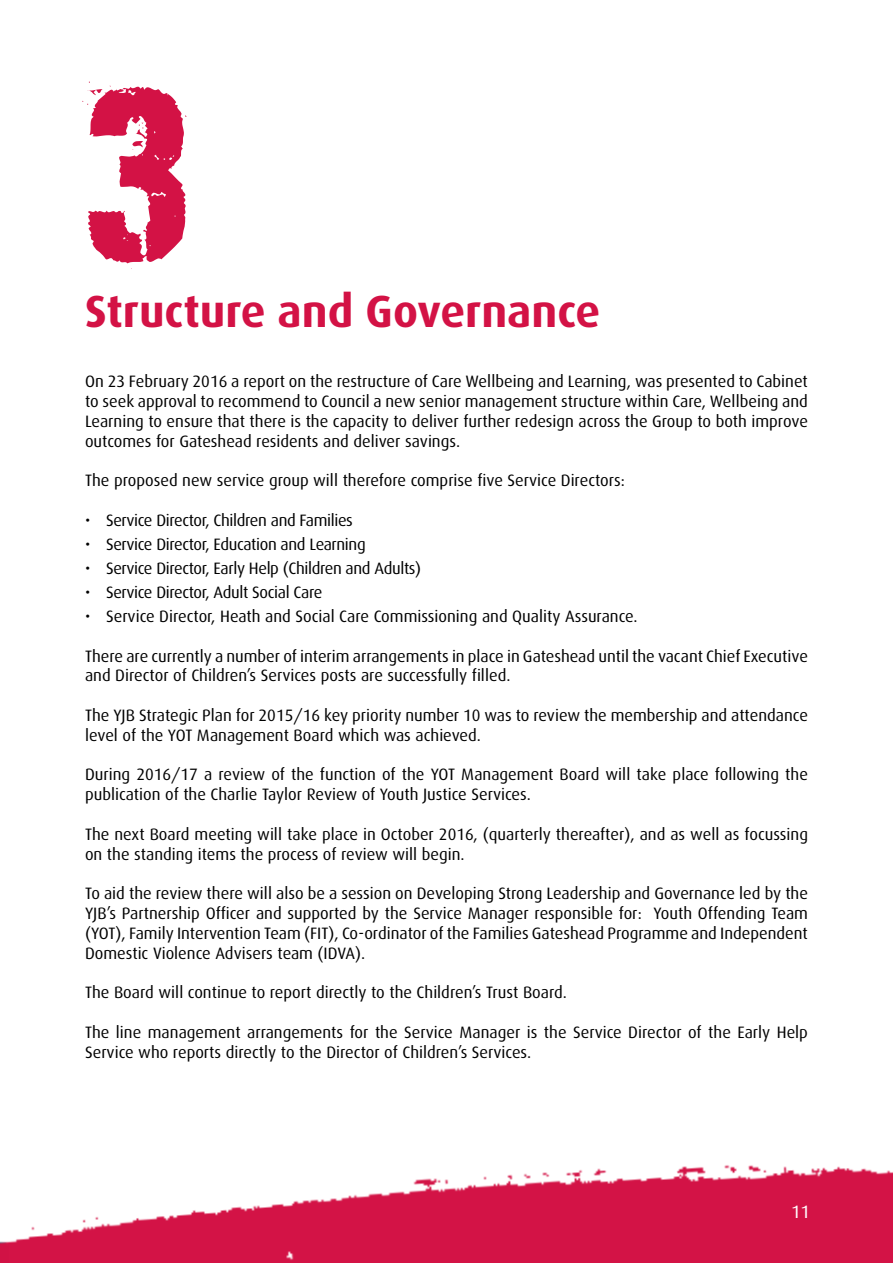
<style>
.page{position:relative;width:893px;height:1263px;background:#fff}
.page>*{position:absolute;margin:0;border:0;box-sizing:border-box;transform-origin:0 0}
.t1{font:240px "Dub Tone";color:#d31245}
.t2{font:700 45px "Dax";color:#d31245}
.t3{font:18px "Dax";color:#fff}
.t4{font:16.5px/19.8px "Dax";color:#000}
.t5{font:16.5px "Dax";letter-spacing:-.02em;color:#000}
</style>
<div class="page">
<img style="left:0;top:1165px;width:893px;height:98px">
<h1 class="t1" style="left:85px;top:52px;width:108px">3</h1>
<h2 class="t2" style="left:85px;top:286px;width:517px">Structure and Governance</h2>
<p class="t4" style="left:85px;top:372px;width:724px;text-align:justify">On 23 February 2016 a report on the restructure of Care Wellbeing and Learning, was presented to Cabinet to seek approval to recommend to Council a new senior management structure within Care, Wellbeing and Learning to ensure that there is the capacity to deliver further redesign across the Group to both improve outcomes for Gateshead residents and deliver savings.</p>
<p class="t4" style="left:85px;top:471px;width:541px">The proposed new service group will therefore comprise five Service Directors:</p>
<p class="t5" style="left:85px;top:511px;width:269px">• Service Director, Children and Families</p>
<p class="t5" style="left:85px;top:535px;width:282px">• Service Director, Education and Learning</p>
<p class="t5" style="left:85px;top:559px;width:338px">• Service Director, Early Help (Children and Adults)</p>
<p class="t5" style="left:85px;top:583px;width:239px">• Service Director, Adult Social Care</p>
<p class="t4" style="left:85px;top:607px;width:554px">• Service Director, Heath and Social Care Commissioning and Quality Assurance.</p>
<p class="t4" style="left:85px;top:646px;width:724px">There are currently a number of interim arrangements in place in Gateshead until the vacant Chief Executive and Director of Children’s Services posts are successfully filled.</p>
<p class="t4" style="left:85px;top:706px;width:724px">The YJB Strategic Plan for 2015/16 key priority number 10 was to review the membership and attendance level of the YOT Management Board which was achieved.</p>
<p class="t4" style="left:85px;top:765px;width:724px">During 2016/17 a review of the function of the YOT Management Board will take place following the publication of the Charlie Taylor Review of Youth Justice Services.</p>
<p class="t4" style="left:85px;top:824px;width:724px">The next Board meeting will take place in October 2016, (quarterly thereafter), and as well as focussing on the standing items the process of review will begin.</p>
<p class="t4" style="left:85px;top:884px;width:724px;text-align:justify">To aid the review there will also be a session on Developing Strong Leadership and Governance led by the YJB’s Partnership Officer and supported by the Service Manager responsible for: Youth Offending Team (YOT), Family Intervention Team (FIT), Co-ordinator of the Families Gateshead Programme and Independent Domestic Violence Advisers team (IDVA).</p>
<p class="t4" style="left:85px;top:983px;width:483px">The Board will continue to report directly to the Children’s Trust Board.</p>
<p class="t4" style="left:85px;top:1022px;width:724px">The line management arrangements for the Service Manager is the Service Director of the Early Help<br>Service who reports directly to the Director of Children’s Services.</p>
<p class="t3" style="left:791px;top:1202px;width:21px">11</p>
</div>
